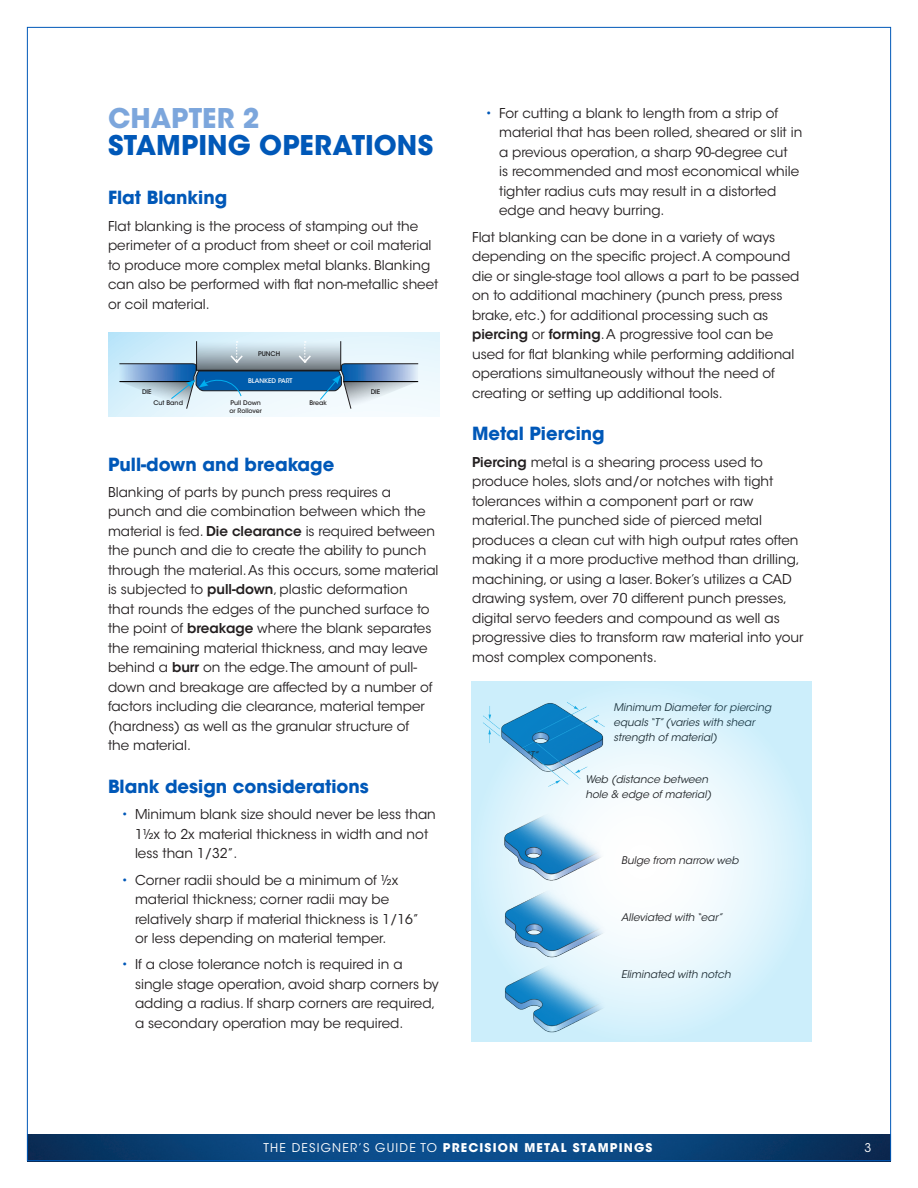
<style>
.page{position:relative;width:918px;height:1188px;background:#fff}
.page>*{position:absolute;margin:0;border:0;box-sizing:border-box;transform-origin:0 0}
.Large_Headlines{font:700 27px/27px "ITC Avant Garde Std";letter-spacing:.005em;color:#0058b8}
.Subheads{font:700 18px "ITC Avant Garde Std";color:#0058b8}
.t1{font:13.5px/19.5px "ITC Avant Garde Std";color:#231f20}
.t2{font:700 12px "ITC Avant Garde Std";letter-spacing:.1em;color:#fff}
.t3{font:12px "ITC Avant Garde Std";color:#fff}
.captions{font:italic 10.5px/15px "ITC Avant Garde Std";color:#231f20}
.Timeline{font:italic condensed 10.5px "ITC Avant Garde Std";color:#231f20}
.t4{font:500 6.3px "ITC Avant Garde Std";color:#231f20}
.Timeline-2{font:500 6.3px "ITC Avant Garde Std";color:#fff}
.s1{color:#7ca6dc}
.s2{font-weight:600}
.s3{color:#0058b8}
.s4{font-weight:400}
</style>
<div class="page">
<img style="left:27px;top:1134px;width:864px;height:28px">
<svg style="left:472px;top:681px;width:339px;height:360px"></svg>
<svg style="left:108px;top:333px;width:332px;height:84px"></svg>
<svg style="left:119px;top:341px;width:300px;height:69px;background:#9fbdd4"></svg>
<p class="Large_Headlines" style="left:108px;top:104px;width:327px"><span class="s1">CHAPTER 2<br></span>STAMPING OPERATIONS</p>
<p class="Subheads" style="left:108px;top:186px;width:121px">Flat Blanking</p>
<p class="t1" style="left:108px;top:216px;width:332px">Flat blanking is the process of stamping out the perimeter of a product from sheet or coil material to produce more complex metal blanks. Blanking can also be performed with flat non-metallic sheet or coil material.</p>
<p class="t4" style="left:258px;top:349px;width:24px">PUNCH</p>
<p class="Timeline-2" style="left:248px;top:377px;width:46px">BLANKED PART</p>
<p class="t4" style="left:142px;top:388px;width:11px">DIE</p>
<p class="t4" style="left:371px;top:388px;width:11px">DIE</p>
<p class="t4" style="left:153px;top:399px;width:31px">Cut Band</p>
<p class="t4" style="left:230px;top:399px;width:32px">Pull Down</p>
<p class="t4" style="left:309px;top:399px;width:19px">Break</p>
<p class="t4" style="left:229px;top:407px;width:34px">or Rollover</p>
<p class="Subheads" style="left:108px;top:452px;width:228px">Pull-down and breakage</p>
<p class="t1" style="left:108px;top:483px;width:332px">Blanking of parts by punch press requires a<br>punch and die combination between which the material is fed. <span class="s2">Die clearance</span> is required between the punch and die to create the ability to punch through the material. As this occurs, some material is subjected to <span class="s2">pull-down</span>, plastic deformation<br>that rounds the edges of the punched surface to the point of <span class="s2">breakage</span> where the blank separates the remaining material thickness, and may leave behind a <span class="s2">burr</span> on the edge. The amount of pull&shy;down and breakage are affected by a number of factors including die clearance, material temper (hardness) as well as the granular structure of<br>the material.</p>
<p class="Subheads" style="left:108px;top:775px;width:262px">Blank design considerations</p>
<p class="t1" style="left:135px;top:805px;width:302px;text-indent:-14px"><span class="s3">•</span> Minimum blank size should never be less than<br>1½x to 2x material thickness in width and not less than 1/32”.</p>
<p class="t1" style="left:135px;top:870px;width:285px;text-indent:-14px"><span class="s3">•</span> Corner radii should be a minimum of ½x material thickness; corner radii may be relatively sharp if material thickness is 1/16” or less depending on material temper.</p>
<p class="t1" style="left:135px;top:955px;width:305px;text-indent:-14px"><span class="s3">•</span> If a close tolerance notch is required in a single stage operation, avoid sharp corners by adding a radius. If sharp corners are required, a secondary operation may be required.</p>
<p class="t1" style="left:499px;top:104px;width:305px;text-indent:-14px"><span class="s3">•</span> For cutting a blank to length from a strip of material that has been rolled, sheared or slit in a previous operation, a sharp 90-degree cut<br>is recommended and most economical while tighter radius cuts may result in a distorted edge and heavy burring.</p>
<p class="t1" style="left:472px;top:227px;width:329px">Flat blanking can be done in a variety of ways depending on the specific project. A compound die or single-stage tool allows a part to be passed on to additional machinery (punch press, press brake, etc.) for additional processing such as <span class="s2">piercing</span> or <span class="s2">forming</span>. A progressive tool can be used for flat blanking while performing additional operations simultaneously without the need of creating or setting up additional tools.</p>
<p class="Subheads" style="left:472px;top:422px;width:134px">Metal Piercing</p>
<p class="t1" style="left:472px;top:452px;width:333px"><span class="s2">Piercing</span> metal is a shearing process used to produce holes, slots and/or notches with tight tolerances within a component part or raw material. The punched side of pierced metal produces a clean cut with high output rates often making it a more productive method than drilling, machining, or using a laser. Boker’s utilizes a CAD drawing system, over 70 different punch presses, digital servo feeders and compound as well as progressive dies to transform raw material into your most complex components.</p>
<p class="captions" style="left:613px;top:700px;width:159px">Minimum Diameter for piercing equals “T” (varies with shear strength of material)</p>
<p class="Timeline" style="left:526px;top:749px;width:14px">“T”</p>
<p class="captions" style="left:585px;top:772px;width:127px">Web (distance between hole &amp; edge of material)</p>
<p class="captions" style="left:621px;top:853px;width:119px">Bulge from narrow web</p>
<p class="captions" style="left:621px;top:910px;width:103px">Alleviated with “ear”</p>
<p class="captions" style="left:621px;top:967px;width:111px">Eliminated with notch</p>
<p class="t2" style="left:263px;top:1139px;width:390px"><span class="s4">THE DESIGNER’S GUIDE TO</span> PRECISION METAL STAMPINGS</p>
<p class="t3" style="left:865px;top:1140px;width:8px">3</p>
</div>
